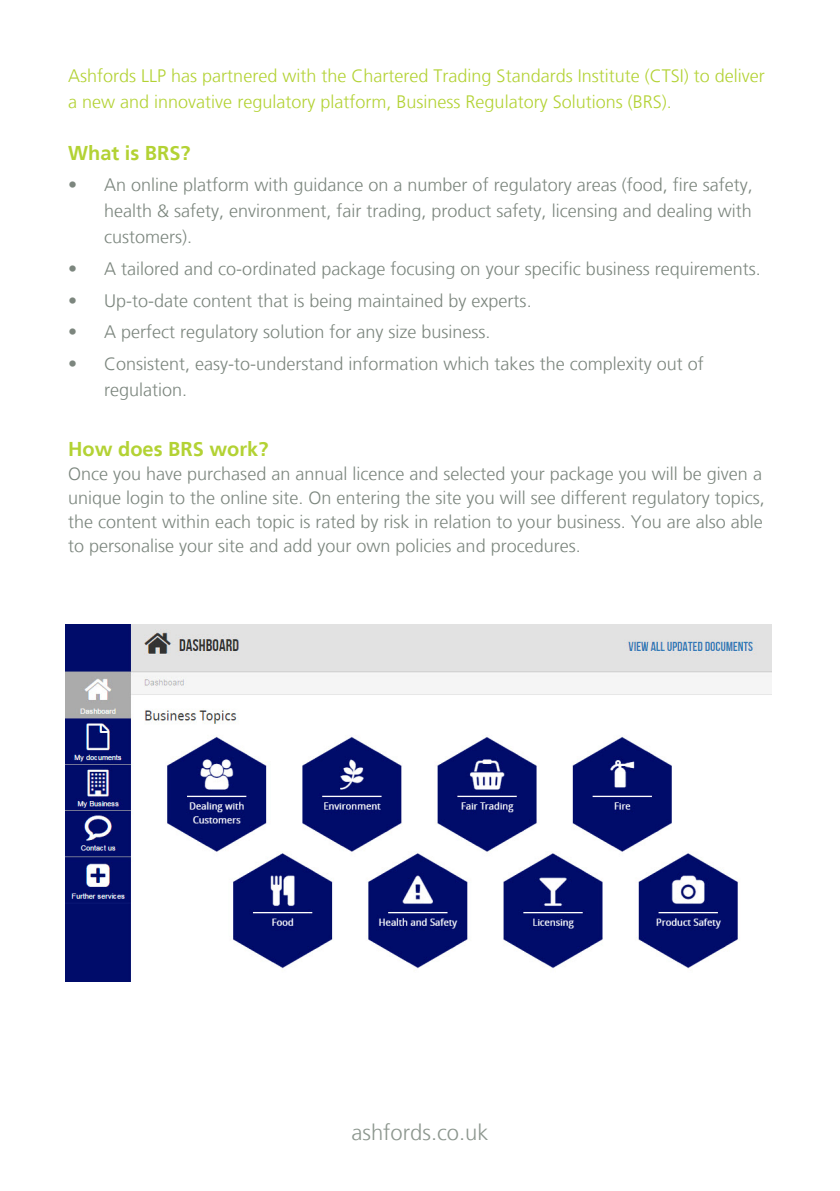
<style>
.page{position:relative;width:840px;height:1191px;background:#fff}
.page>*{position:absolute;margin:0;border:0;box-sizing:border-box;transform-origin:0 0}
.t1{font:300 22px "Frutiger LT";color:#8c968e}
.Section_Header{font:700 20px "Frutiger LT";color:#b3d234}
.Section_Header-2{font:300 18px/26px "Frutiger LT";color:#7c867e}
.Section_Header-3{font:300 18px/26px "Frutiger LT";color:#b3d234}
</style>
<div class="page">
<img style="left:65px;top:625px;width:706px;height:356px">
<p class="Section_Header-3" style="left:68px;top:63px;width:698px">Ashfords LLP has partnered with the Chartered Trading Standards Institute (CTSI) to deliver a new and innovative regulatory platform, Business Regulatory Solutions (BRS).</p>
<p class="Section_Header" style="left:68px;top:141px;width:124px">What is BRS?</p>
<p class="Section_Header-2" style="left:104px;top:172px;width:650px;text-align:justify;text-indent:-36px">• An online platform with guidance on a number of regulatory areas (food, fire safety, health &amp; safety, environment, fair trading, product safety, licensing and dealing with customers).</p>
<p class="Section_Header-2" style="left:68px;top:256px;width:694px">• A tailored and co-ordinated package focusing on your specific business requirements.</p>
<p class="Section_Header-2" style="left:68px;top:288px;width:465px">• Up-to-date content that is being maintained by experts.</p>
<p class="Section_Header-2" style="left:68px;top:319px;width:424px">• A perfect regulatory solution for any size business.</p>
<p class="Section_Header-2" style="left:104px;top:351px;width:601px;text-indent:-36px">• Consistent, easy-to-understand information which takes the complexity out of regulation.</p>
<p class="Section_Header" style="left:68px;top:437px;width:202px">How does BRS work?</p>
<p class="Section_Header-2" style="left:68px;top:462px;width:698px;line-height:24px">Once you have purchased an annual licence and selected your package you will be given a unique login to the online site. On entering the site you will see different regulatory topics, the content within each topic is rated by risk in relation to your business. You are also able to personalise your site and add your own policies and procedures.</p>
<p class="t1" style="left:351px;top:1120px;width:138px">ashfords.co.uk</p>
</div>
